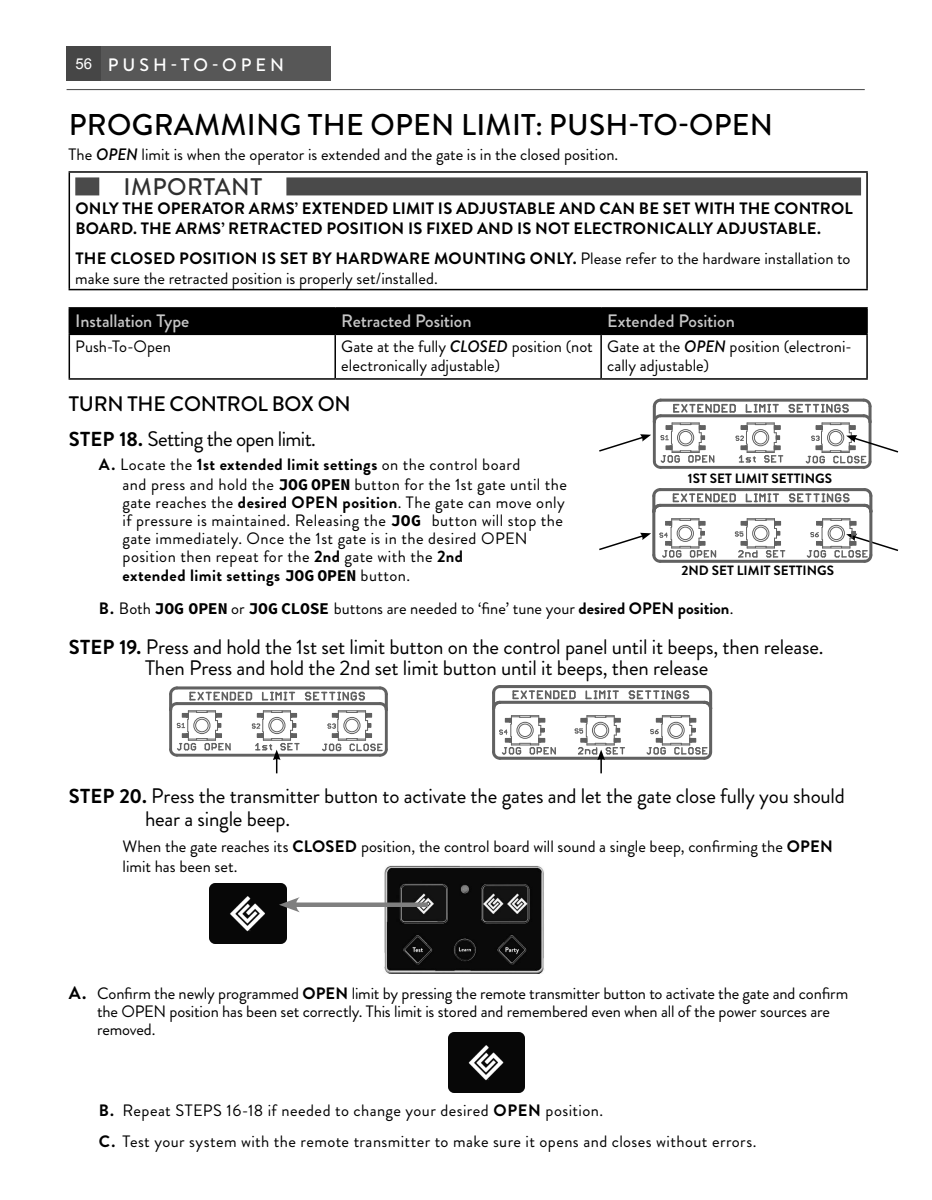
<style>
.page{position:relative;width:932px;height:1200px;background:#fff}
.page>*{position:absolute;margin:0;border:0;box-sizing:border-box;transform-origin:0 0}
.t1{font:500 30px "Brandon Grotesque";letter-spacing:.01em;color:#000}
.t2{font:500 24px "Brandon Grotesque";letter-spacing:.02em;color:#303030}
.t3{font:21px/21px "Brandon Grotesque";letter-spacing:-.01em;color:#000}
.t4{font:21px/34.5px "Brandon Grotesque";letter-spacing:-.03em;color:#000}
.t5{font:500 18px "Brandon Grotesque";letter-spacing:-.005em;color:#c6c6c6}
.t6{font:500 18px "Brandon Grotesque";letter-spacing:.22em;color:#fff}
.t7{font:16.5px/19.5px "Brandon Grotesque";letter-spacing:.005em;color:#000}
.t8{font:16.5px/18px "Brandon Grotesque";letter-spacing:.025em;color:#000}
.t9{font:700 16.5px/19.5px "Brandon Grotesque";letter-spacing:.01em;color:#000}
.t10{font:700 13.5px "Brandon Grotesque";color:#000}
.s1{font-family:"Arial";font-weight:400;font-size:15px}
.s2{font-weight:500;font-style:italic}
.s3{font-weight:700}
.s4{font-weight:500}
.s5{font-weight:700;font-size:20.25px}
.s6{font-family:"Source Code Pro";font-weight:700}
.s7{font-weight:700;font-size:18px}
</style>
<div class="page">
<div style="left:67px;top:46px;width:34px;height:35px;background:#464646"></div>
<div style="left:101px;top:46px;width:230px;height:35px;background:#575757"></div>
<hr style="left:67px;top:89px;width:798px;height:1px;background:#565656">
<hr style="left:69px;top:171px;width:799px;height:2px;background:#000">
<hr style="left:69px;top:173px;width:1px;height:116px;background:#000">
<hr style="left:866px;top:173px;width:2px;height:116px;background:#000">
<hr style="left:69px;top:289px;width:799px;height:1px;background:#000">
<div style="left:75px;top:177px;width:24px;height:18px;background:#4a4a4a"></div>
<div style="left:286px;top:177px;width:575px;height:18px;background:#4a4a4a"></div>
<hr style="left:69px;top:307px;width:266px;height:2px;background:#000">
<div style="left:69px;top:308px;width:797px;height:26px;background:#000"></div>
<hr style="left:335px;top:307px;width:266px;height:2px;background:#000">
<hr style="left:334px;top:309px;width:2px;height:25px;background:#000">
<hr style="left:601px;top:307px;width:267px;height:2px;background:#000">
<hr style="left:600px;top:309px;width:2px;height:25px;background:#000">
<hr style="left:866px;top:309px;width:2px;height:25px;background:#000">
<hr style="left:69px;top:334px;width:266px;height:1px;background:#000">
<hr style="left:69px;top:335px;width:1px;height:43px;background:#000">
<hr style="left:335px;top:334px;width:266px;height:1px;background:#000">
<hr style="left:334px;top:335px;width:2px;height:43px;background:#000">
<hr style="left:601px;top:334px;width:267px;height:1px;background:#000">
<hr style="left:600px;top:335px;width:2px;height:43px;background:#000">
<hr style="left:866px;top:335px;width:2px;height:43px;background:#000">
<hr style="left:69px;top:378px;width:266px;height:2px;background:#000">
<hr style="left:335px;top:378px;width:266px;height:2px;background:#000">
<hr style="left:601px;top:378px;width:267px;height:2px;background:#000">
<img style="left:210px;top:883px;width:76px;height:60px">
<img style="left:384px;top:865px;width:160px;height:108px">
<img style="left:448px;top:1033px;width:76px;height:59px">
<div style="left:291px;top:902px;width:137px;height:5px;background:#7f7f7f"></div>
<svg style="left:279px;top:897px;width:21px;height:15px"></svg>
<svg style="left:169px;top:686px;width:219px;height:87px"></svg>
<svg style="left:599px;top:398px;width:300px;height:71px"></svg>
<svg style="left:492px;top:685px;width:221px;height:88px"></svg>
<svg style="left:599px;top:488px;width:300px;height:75px"></svg>
<p class="t6" style="left:75px;top:52px;width:210px"><span class="s1">56</span> PUSH-TO-OPEN</p>
<h1 class="t1" style="left:69px;top:104px;width:706px">PROGRAMMING THE OPEN LIMIT: PUSH-TO-OPEN</h1>
<p class="t7" style="left:69px;top:145px;width:551px">The <span class="s2">OPEN</span> limit is when the operator is extended and the gate is in the closed position.</p>
<h2 class="t2" style="left:123px;top:170px;width:140px">IMPORTANT</h2>
<p class="t9" style="left:75px;top:199px;width:779px">ONLY THE OPERATOR ARMS’ EXTENDED LIMIT IS ADJUSTABLE AND CAN BE SET WITH THE CONTROL<br>BOARD. THE ARMS’ RETRACTED POSITION IS FIXED AND IS NOT ELECTRONICALLY ADJUSTABLE.</p>
<p class="t7" style="left:75px;top:249px;width:777px"><span class="s3">THE CLOSED POSITION IS SET BY HARDWARE MOUNTING ONLY.</span> Please refer to the hardware installation to make sure the retracted position is properly set/installed.</p>
<p class="t5" style="left:75px;top:309px;width:116px">Installation Type</p>
<p class="t5" style="left:341px;top:309px;width:132px">Retracted Position</p>
<p class="t5" style="left:607px;top:309px;width:129px">Extended Position</p>
<p class="t7" style="left:75px;top:337px;width:97px">Push-To-Open</p>
<p class="t7" style="left:341px;top:337px;width:253px">Gate at the fully <span class="s2">CLOSED</span> position (not electronically adjustable)</p>
<p class="t7" style="left:607px;top:337px;width:246px">Gate at the <span class="s2">OPEN</span> position (electroni&shy;cally adjustable)</p>
<p class="t4" style="left:69px;top:387px;width:284px"><span class="s4">TURN THE CONTROL BOX ON<br></span><span class="s5">STEP 18.</span> Setting the open limit.</p>
<p class="t8" style="left:123px;top:455px;width:446px;line-height:19.5px;text-indent:-24px"><span class="s3">A.</span> Locate the <span class="s3">1st extended limit settings</span> on the control board<br>and press and hold the <span class="s6">JOG OPEN</span> button for the 1st gate until the</p>
<p class="t8" style="left:123px;top:493px;width:444px">gate reaches the <span class="s3">desired OPEN position</span>. The gate can move only if pressure is maintained. Releasing the <span class="s6">JOG</span> button will stop the gate immediately. Once the 1st gate is in the desired OPEN position then repeat for the <span class="s3">2nd</span> gate with the <span class="s3">2nd</span></p>
<p class="t7" style="left:99px;top:560px;width:636px;line-height:32.2px;text-indent:24px"><span class="s3">extended limit settings</span> <span class="s6">JOG OPEN</span> button.<br><span class="s3">B.</span> Both <span class="s6">JOG OPEN</span> or <span class="s6">JOG CLOSE</span> buttons are needed to ‘fine’ tune your <span class="s3">desired OPEN position</span>.</p>
<p class="t3" style="left:145px;top:637px;width:680px;text-indent:-76px"><span class="s5">STEP 19.</span> Press and hold the 1st set limit button on the control panel until it beeps, then release.<br>Then Press and hold the 2nd set limit button until it beeps, then release</p>
<p class="t10" style="left:688px;top:468px;width:146px">1ST SET LIMIT SETTINGS</p>
<p class="t10" style="left:681px;top:561px;width:154px">2ND SET LIMIT SETTINGS</p>
<p class="t3" style="left:145px;top:784px;width:701px;line-height:23.2px;text-indent:-76px"><span class="s5">STEP 20.</span> Press the transmitter button to activate the gates and let the gate close fully you should hear a single beep.</p>
<p class="t7" style="left:123px;top:837px;width:712px">When the gate reaches its <span class="s3">CLOSED</span> position, the control board will sound a single beep, confirming the <span class="s3">OPEN </span>limit has been set.</p>
<p class="t7" style="left:97px;top:985px;width:753px;line-height:18px;text-indent:-28px"><span class="s7">A.</span> Confirm the newly programmed <span class="s3">OPEN</span> limit by pressing the remote transmitter button to activate the gate and confirm the OPEN position has been set correctly. This limit is stored and remembered even when all of the power sources are removed.</p>
<p class="t8" style="left:99px;top:1095px;width:659px;line-height:30.8px"><span class="s3">B.</span> Repeat STEPS 16-18 if needed to change your desired <span class="s3">OPEN</span> position.<br><span class="s3">C.</span> Test your system with the remote transmitter to make sure it opens and closes without errors.</p>
</div>
